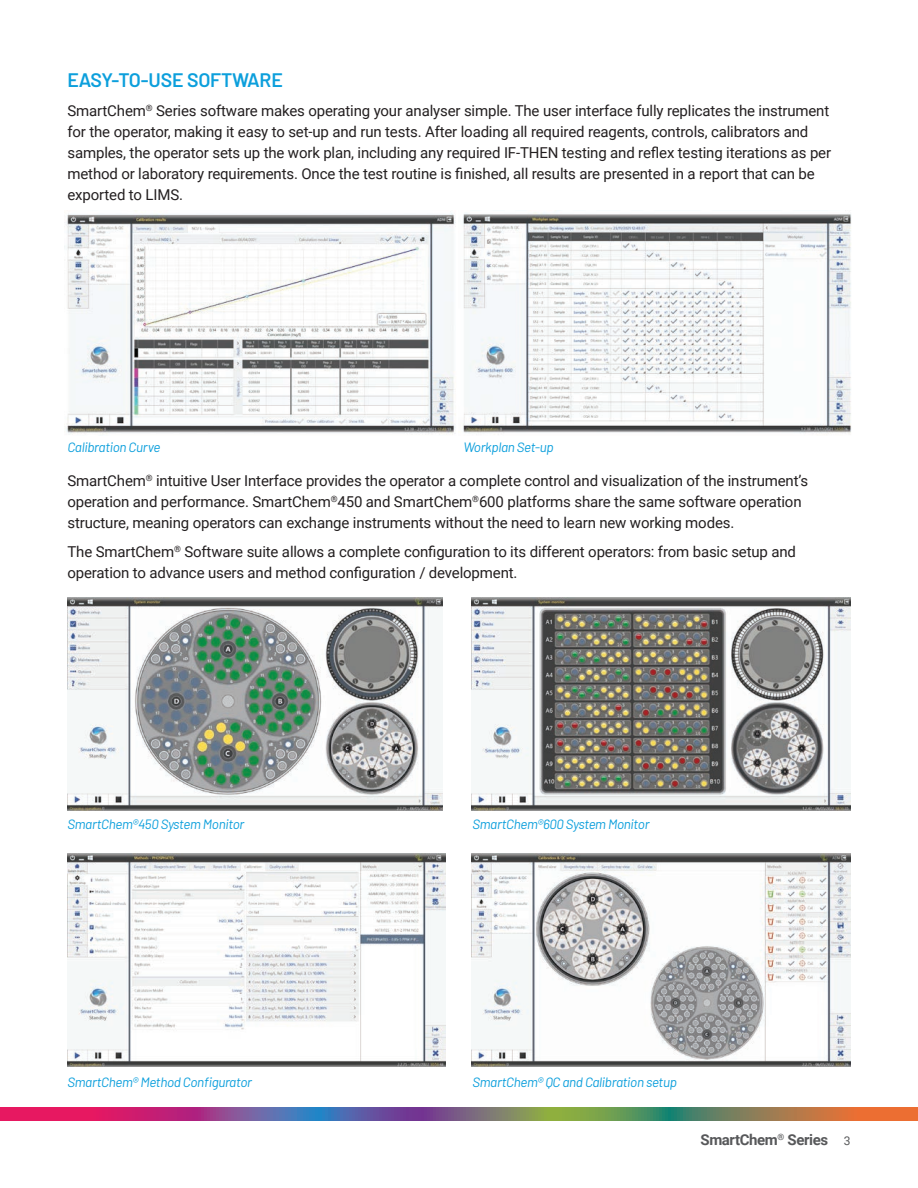
<style>
.page{position:relative;width:918px;height:1188px;background:#fff}
.page>*{position:absolute;margin:0;border:0;box-sizing:border-box;transform-origin:0 0}
.t1{font:600 19.5px "Barlow";letter-spacing:-.01em;color:#0c9fdc}
.t2{font:15px/21px "Roboto";letter-spacing:-.01em;color:#231f20}
.t3{font:700 15px "Roboto";letter-spacing:-.025em;color:#57585a}
.t4{font:italic 13.5px "Barlow";letter-spacing:-.025em;color:#0c9fdc}
.t5{font:12px "Roboto";color:#57585a}
</style>
<div class="page">
<svg style="left:0;top:1107px;width:918px;height:14px;background:#92616e"></svg>
<img style="left:64px;top:210px;width:787px;height:225px">
<img style="left:67px;top:598px;width:375px;height:212px">
<img style="left:67px;top:854px;width:378px;height:212px">
<img style="left:472px;top:598px;width:378px;height:213px">
<img style="left:472px;top:854px;width:378px;height:213px">
<h1 class="t1" style="left:68px;top:66px;width:217px">EASY-TO-USE SOFTWARE</h1>
<p class="t2" style="left:67px;top:100px;width:765px">SmartChem<sup>®</sup> Series software makes operating your analyser simple. The user interface fully replicates the instrument for the operator, making it easy to set-up and run tests. After loading all required reagents, controls, calibrators and samples, the operator sets up the work plan, including any required IF-THEN testing and reflex testing iterations as per method or laboratory requirements. Once the test routine is finished, all results are presented in a report that can be exported to LIMS.</p>
<p class="t4" style="left:68px;top:437px;width:94px">Calibration Curve</p>
<p class="t4" style="left:463px;top:437px;width:92px">Workplan Set-up</p>
<p class="t2" style="left:67px;top:470px;width:742px">SmartChem<sup>®</sup> intuitive User Interface provides the operator a complete control and visualization of the instrument’s operation and performance. SmartChem<sup>®</sup>450 and SmartChem<sup>®</sup>600 platforms share the same software operation structure, meaning operators can exchange instruments without the need to learn new working modes.</p>
<p class="t2" style="left:68px;top:541px;width:730px">The SmartChem<sup>®</sup> Software suite allows a complete configuration to its different operators: from basic setup and operation to advance users and method configuration / development.</p>
<p class="t4" style="left:68px;top:814px;width:178px">SmartChem®450 System Monitor</p>
<p class="t4" style="left:68px;top:1073px;width:186px">SmartChem® Method Configurator</p>
<p class="t4" style="left:472px;top:814px;width:178px">SmartChem®600 System Monitor</p>
<p class="t4" style="left:472px;top:1072px;width:206px">SmartChem® QC and Calibration setup</p>
<p class="t3" style="left:700px;top:1129px;width:129px">SmartChem<sup>®</sup> Series</p>
<p class="t5" style="left:844px;top:1133px;width:8px">3</p>
</div>
